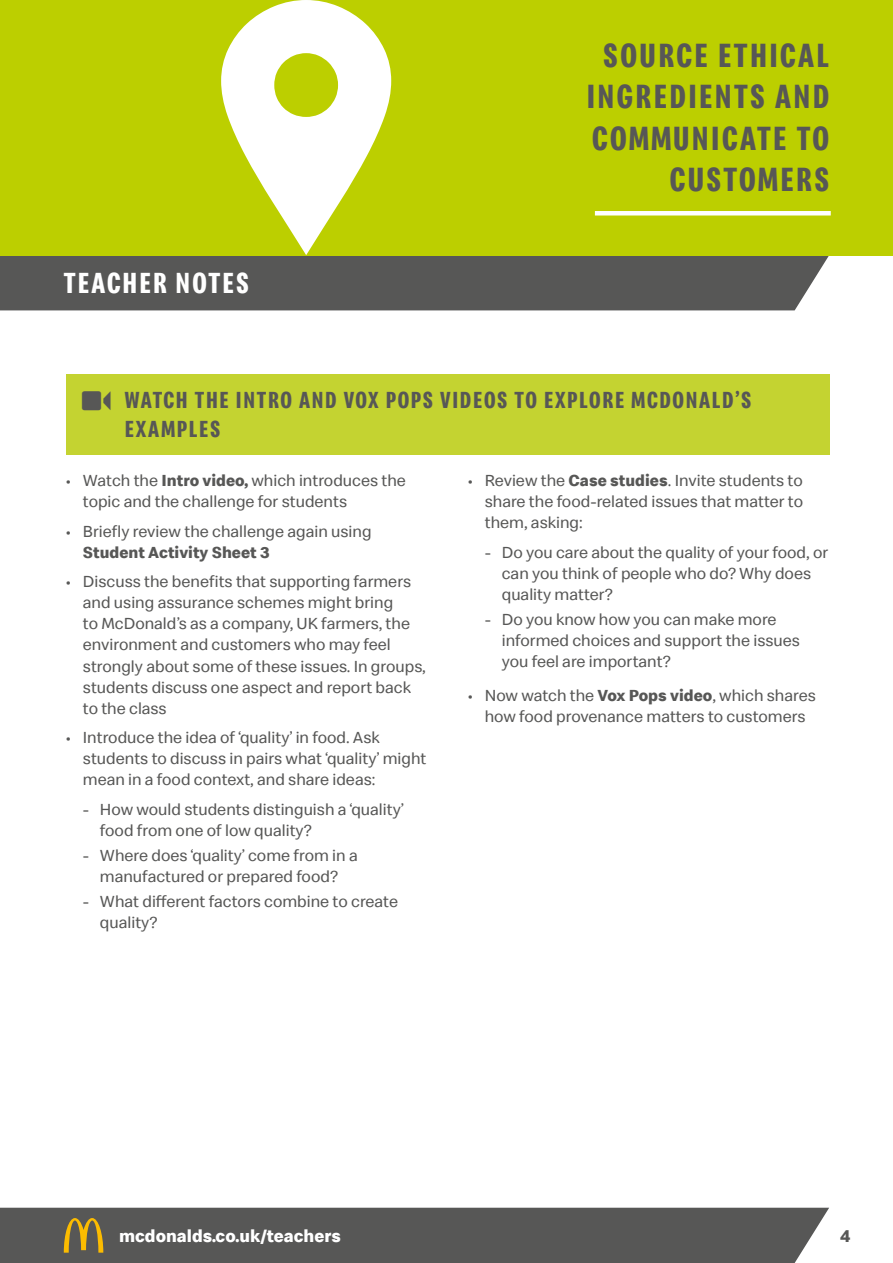
<style>
.page{position:relative;width:893px;height:1263px;background:#fff}
.page>*{position:absolute;margin:0;border:0;box-sizing:border-box;transform-origin:0 0}
.t1{font:700 34.65px/41.5px "Speedee Condensed";letter-spacing:.07em;color:#575756;text-align:right}
.t2{font:700 30px "Speedee Condensed";letter-spacing:.07em;color:#fff}
.t3{font:700 24px/28.8px "Speedee Condensed";letter-spacing:.07em;color:#575756}
.t4{font:700 18px "Speedee";color:#fff}
.t5{font:700 18px "Speedee";color:#575756}
.t6{font:16.5px/21px "Speedee";color:#575756}
.t7{font:700 16.5px "Speedee";color:#575756}
.s1{font-weight:700}
</style>
<div class="page">
<div style="left:0;top:1208px;width:829px;height:55px;background:#575756"></div>
<div style="left:0;top:255px;width:829px;height:55px;background:#575756"></div>
<div style="left:66px;top:374px;width:763px;height:81px;background:#c4d331"></div>
<div style="left:0;top:0;width:893px;height:255px;background:#bccf00"></div>
<hr style="left:595px;top:211px;width:236px;height:4px;background:#fff">
<svg style="left:221px;top:0;width:170px;height:255px"></svg>
<svg style="left:64px;top:1218px;width:39px;height:35px"></svg>
<h2 class="t2" style="left:64px;top:265px;width:187px">TEACHER NOTES</h2>
<h1 class="t1" style="left:587px;top:35px;width:244px">SOURCE ETHICAL<br>INGREDIENTS AND<br>COMMUNICATE TO<br>CUSTOMERS</h1>
<h3 class="t3" style="left:125px;top:386px;width:628px">WATCH THE INTRO AND VOX POPS VIDEOS TO EXPLORE MCDONALD’S<br>EXAMPLES</h3>
<p class="t6" style="left:83px;top:470px;width:325px;text-indent:-17px">• Watch the <span class="s1">Intro video,</span> which introduces the topic and the challenge for students</p>
<p class="t6" style="left:66px;top:521px;width:307px">• Briefly review the challenge again using</p>
<p class="t7" style="left:83px;top:542px;width:188px">Student Activity Sheet 3</p>
<p class="t6" style="left:83px;top:572px;width:344px;text-indent:-17px">• Discuss the benefits that supporting farmers and using assurance schemes might bring<br>to McDonald’s as a company, UK farmers, the environment and customers who may feel strongly about some of these issues. In groups, students discuss one aspect and report back to the class</p>
<p class="t6" style="left:83px;top:727px;width:345px;text-indent:-17px">• Introduce the idea of ‘quality’ in food. Ask students to discuss in pairs what ‘quality’ might mean in a food context, and share ideas:</p>
<p class="t6" style="left:100px;top:799px;width:305px;text-indent:-17px">- How would students distinguish a ‘quality’ food from one of low quality?</p>
<p class="t6" style="left:83px;top:845px;width:276px;text-align:center">- Where does ‘quality’ come from in a manufactured or prepared food?</p>
<p class="t6" style="left:100px;top:891px;width:300px;text-indent:-17px">- What different factors combine to create quality?</p>
<p class="t6" style="left:485px;top:470px;width:320px;text-align:justify;text-indent:-17px">• Review the <span class="s1">Case studies</span>. Invite students to share the food-related issues that matter to them, asking:</p>
<p class="t6" style="left:502px;top:542px;width:328px;text-indent:-17px">- Do you care about the quality of your food, or can you think of people who do? Why does quality matter?</p>
<p class="t6" style="left:502px;top:609px;width:300px;text-indent:-17px">- Do you know how you can make more informed choices and support the issues you feel are important?</p>
<p class="t6" style="left:468px;top:685px;width:350px;text-align:center">• Now watch the <span class="s1">Vox Pops video</span>, which shares how food provenance matters to customers</p>
<p class="t4" style="left:119px;top:1224px;width:223px">mcdonalds.co.uk/teachers</p>
<p class="t5" style="left:840px;top:1224px;width:12px">4</p>
</div>
